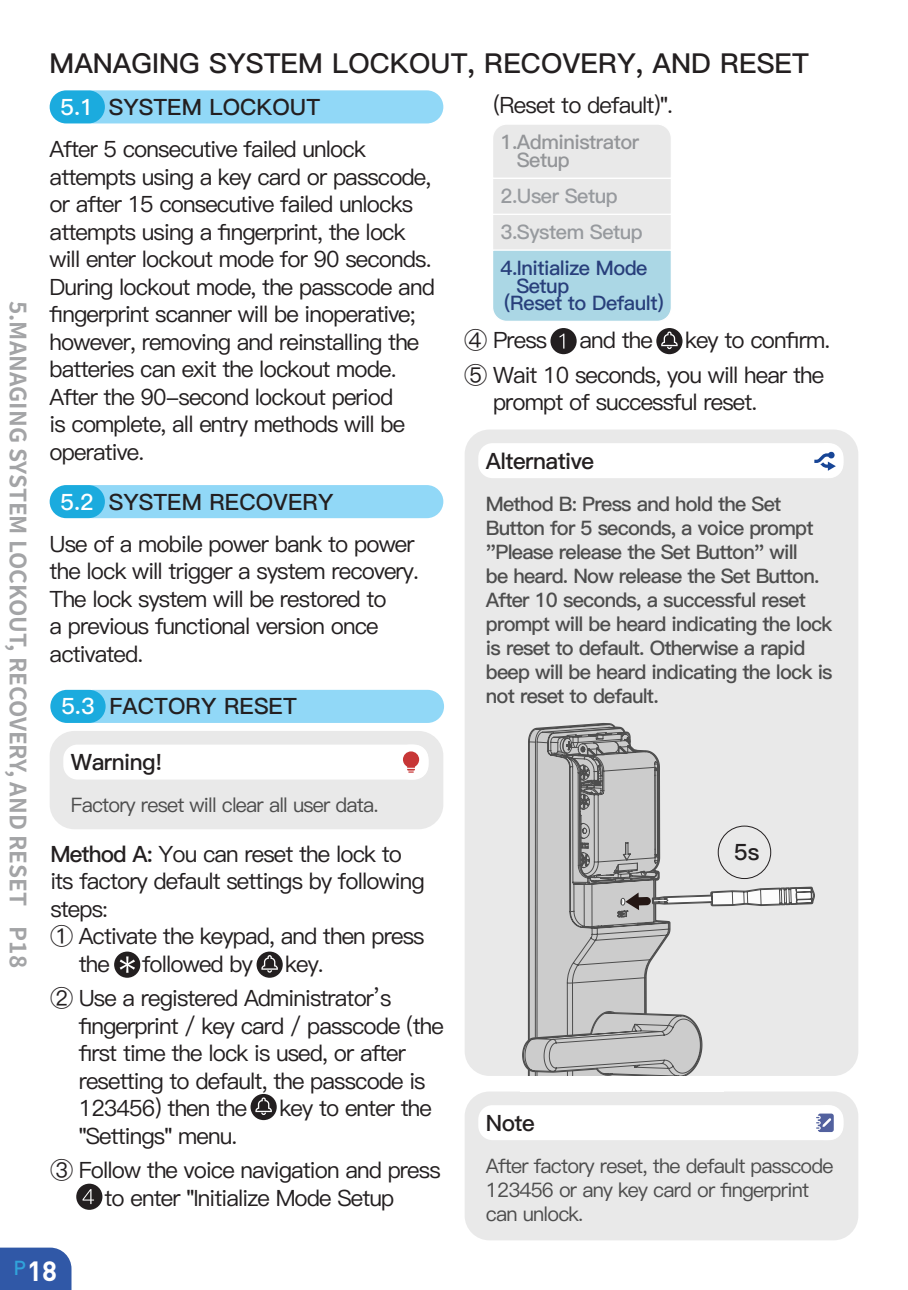
<style>
.page{position:relative;width:908px;height:1290px;background:#fff}
.page>*{position:absolute;margin:0;border:0;box-sizing:border-box;transform-origin:0 0}
.页眉左{font:27.5px "Ping Fang SC Bold";color:#231f20}
.t1{font:700 27.5px "DIN";color:#fff}
.正文{font:22.5px/27.5px "Ping Fang SC Medium";letter-spacing:-.04em;color:#231f20}
.页眉右{font:22.5px "Ping Fang SC Bold";color:#231f20}
.页眉左-2{font:700 22.5px "Noto Sans Hans";color:#a3a4a6}
.提示标{font:22.5px "Ping Fang SC Bold";letter-spacing:-.025em;color:#231f20}
.注释正文{font:20px/24px "Ping Fang SC Bold";letter-spacing:-.04em;color:#4d4d4d}
.注释正文-2{font:20px/24px "Ping Fang SC Medium";letter-spacing:-.04em;color:#4d4d4d}
.顺序numb{font:20px "Ping Fang SC Bold";letter-spacing:-.025em;color:#283f7b}
.顺序numb-2{font:20px "Ping Fang SC Bold";letter-spacing:-.025em;color:#979a9e}
.顺序numb-3{font:20px "Ping Fang SC Bold";letter-spacing:-.025em;color:#939598}
.s1{color:#fff}
.s2{font-family:"Ping Fang SC Bold"}
.s3{font-family:"Arial"}
</style>
<div class="page">
<div style="left:0;top:1247px;width:71px;height:43px;background:#3058a7"></div>
<div style="left:50px;top:731px;width:393px;height:98px;background:#e9e9e9;border-radius:25px"></div>
<div style="left:63px;top:744px;width:365px;height:35px;background:#fff;border-radius:14px"></div>
<svg style="left:403px;top:751px;width:16px;height:22px"></svg>
<div style="left:76px;top:90px;width:367px;height:33px;background:#91d8f7;border-radius:17px"></div>
<div style="left:76px;top:485px;width:367px;height:33px;background:#91d8f7;border-radius:17px"></div>
<div style="left:50px;top:90px;width:55px;height:33px;background:#1babde;border-radius:17px"></div>
<div style="left:50px;top:485px;width:55px;height:33px;background:#1babde;border-radius:17px"></div>
<div style="left:77px;top:690px;width:367px;height:33px;background:#91d8f7;border-radius:17px"></div>
<div style="left:50px;top:690px;width:56px;height:33px;background:#1babde;border-radius:17px"></div>
<div style="left:114px;top:951px;width:26px;height:27px;background:#231f20;border-radius:50%"></div>
<svg style="left:120px;top:956px;width:15px;height:17px"></svg>
<svg style="left:256px;top:951px;width:26px;height:27px"></svg>
<svg style="left:261px;top:955px;width:17px;height:18px"></svg>
<div style="left:250px;top:1094px;width:26px;height:26px;background:#231f20;border-radius:50%"></div>
<svg style="left:255px;top:1097px;width:17px;height:18px"></svg>
<div style="left:656px;top:328px;width:26px;height:26px;background:#231f20;border-radius:50%"></div>
<svg style="left:661px;top:331px;width:16px;height:18px"></svg>
<div style="left:464px;top:429px;width:393px;height:647px;background:#e9e9e9;border-radius:25px"></div>
<div style="left:478px;top:443px;width:365px;height:35px;background:#fff;border-radius:14px"></div>
<svg style="left:814px;top:451px;width:21px;height:20px"></svg>
<div style="left:550px;top:328px;width:26px;height:26px;background:#231f20;border-radius:50%"></div>
<svg style="left:559px;top:334px;width:5px;height:15px"></svg>
<div style="left:76px;top:1183px;width:26px;height:27px;background:#231f20;border-radius:50%"></div>
<svg style="left:82px;top:1189px;width:12px;height:15px"></svg>
<svg style="left:493px;top:125px;width:178px;height:196px;background:#d3e3e8"></svg>
<div style="left:464px;top:1091px;width:393px;height:149px;background:#e9e9e9;border-radius:25px"></div>
<div style="left:478px;top:1105px;width:365px;height:35px;background:#fff;border-radius:14px"></div>
<svg style="left:520px;top:728px;width:313px;height:404px"></svg>
<p class="页眉左" style="left:50px;top:47px;width:760px">MANAGING SYSTEM LOCKOUT, RECOVERY, AND RESET</p>
<p class="页眉左-2" style="left:31px;top:301px;width:668px;rotate:90deg">5.MANAGING SYSTEM LOCKOUT, RECOVERY, AND RESET P18</p>
<p class="页眉右" style="left:61px;top:93px;width:261px"><span class="s1">5.1</span> SYSTEM LOCKOUT</p>
<p class="正文" style="left:50px;top:136px;width:386px">After 5 consecutive failed unlock attempts using a key card or passcode, or after 15 consecutive failed unlocks attempts using a fingerprint, the lock will enter lockout mode for 90 seconds.<br>During lockout mode, the passcode and fingerprint scanner will be inoperative; however, removing and reinstalling the batteries can exit the lockout mode.<br>After the 90-second lockout period<br>is complete, all entry methods will be operative.</p>
<p class="页眉右" style="left:61px;top:488px;width:274px"><span class="s1">5.2</span> SYSTEM RECOVERY</p>
<p class="正文" style="left:50px;top:530px;width:371px">Use of a mobile power bank to power the lock will trigger a system recovery.<br>The lock system will be restored to<br>a previous functional version once activated.</p>
<p class="页眉右" style="left:61px;top:693px;width:237px"><span class="s1">5.3</span> FACTORY RESET</p>
<p class="提示标" style="left:71px;top:748px;width:93px">Warning!</p>
<p class="注释正文-2" style="left:71px;top:793px;width:309px">Factory reset will clear all user data.</p>
<p class="正文" style="left:50px;top:840px;width:376px"><span class="s2">Method A:</span> You can reset the lock to its factory default settings by following steps:</p>
<p class="正文" style="left:79px;top:923px;width:347px;text-indent:-28px">① Activate the keypad, and then press the</p>
<p class="正文" style="left:142px;top:950px;width:112px">followed by</p>
<p class="正文" style="left:285px;top:950px;width:40px">key.</p>
<p class="正文" style="left:79px;top:985px;width:366px;text-indent:-28px">② Use a registered Administrator’s fingerprint / key card / passcode (the first time the lock is used, or after resetting to default, the passcode is<br>123456) then the</p>
<p class="正文" style="left:279px;top:1095px;width:154px">key to enter the</p>
<p class="正文" style="left:79px;top:1122px;width:160px"><span class="s3">"</span>Settings<span class="s3">"</span> menu.</p>
<p class="正文" style="left:79px;top:1157px;width:363px;text-indent:-28px">③ Follow the voice navigation and press<br>4 to enter <span class="s3">"</span>Initialize Mode Setup</p>
<p class="t1" style="left:13px;top:1252px;width:45px"><sup>P</sup>18</p>
<p class="正文" style="left:493px;top:92px;width:182px">(Reset to default)<span class="s3">"</span>.</p>
<p class="顺序numb-3" style="left:500px;top:130px;width:140px">1.Administrator</p>
<p class="顺序numb-3" style="left:516px;top:148px;width:54px">Setup</p>
<p class="顺序numb-2" style="left:500px;top:184px;width:119px">2.User Setup</p>
<p class="顺序numb-2" style="left:500px;top:220px;width:144px">3.System Setup</p>
<p class="顺序numb" style="left:500px;top:256px;width:148px">4.Initialize Mode</p>
<p class="顺序numb" style="left:516px;top:274px;width:54px">Setup</p>
<p class="顺序numb" style="left:504px;top:291px;width:161px">(Reset to Default)</p>
<p class="正文" style="left:464px;top:327px;width:84px">④ Press</p>
<p class="正文" style="left:579px;top:327px;width:75px">and the</p>
<p class="正文" style="left:684px;top:327px;width:147px">key to confirm.</p>
<p class="正文" style="left:493px;top:361px;width:332px;text-indent:-28px">⑤ Wait 10 seconds, you will hear the prompt of successful reset.</p>
<p class="提示标" style="left:485px;top:447px;width:110px">Alternative</p>
<p class="注释正文" style="left:485px;top:492px;width:348px">Method B: Press and hold the Set Button for 5 seconds, a voice prompt "Please release the Set Button" will<br>be heard. Now release the Set Button.<br>After 10 seconds, a successful reset prompt will be heard indicating the lock is reset to default. Otherwise a rapid beep will be heard indicating the lock is not reset to default.</p>
<p class="提示标" style="left:485px;top:1109px;width:50px">Note</p>
<p class="页眉右" style="left:733px;top:839px;width:27px">5s</p>
<p class="注释正文-2" style="left:485px;top:1153px;width:349px">After factory reset, the default passcode<br>123456 or any key card or fingerprint can unlock.</p>
</div>
